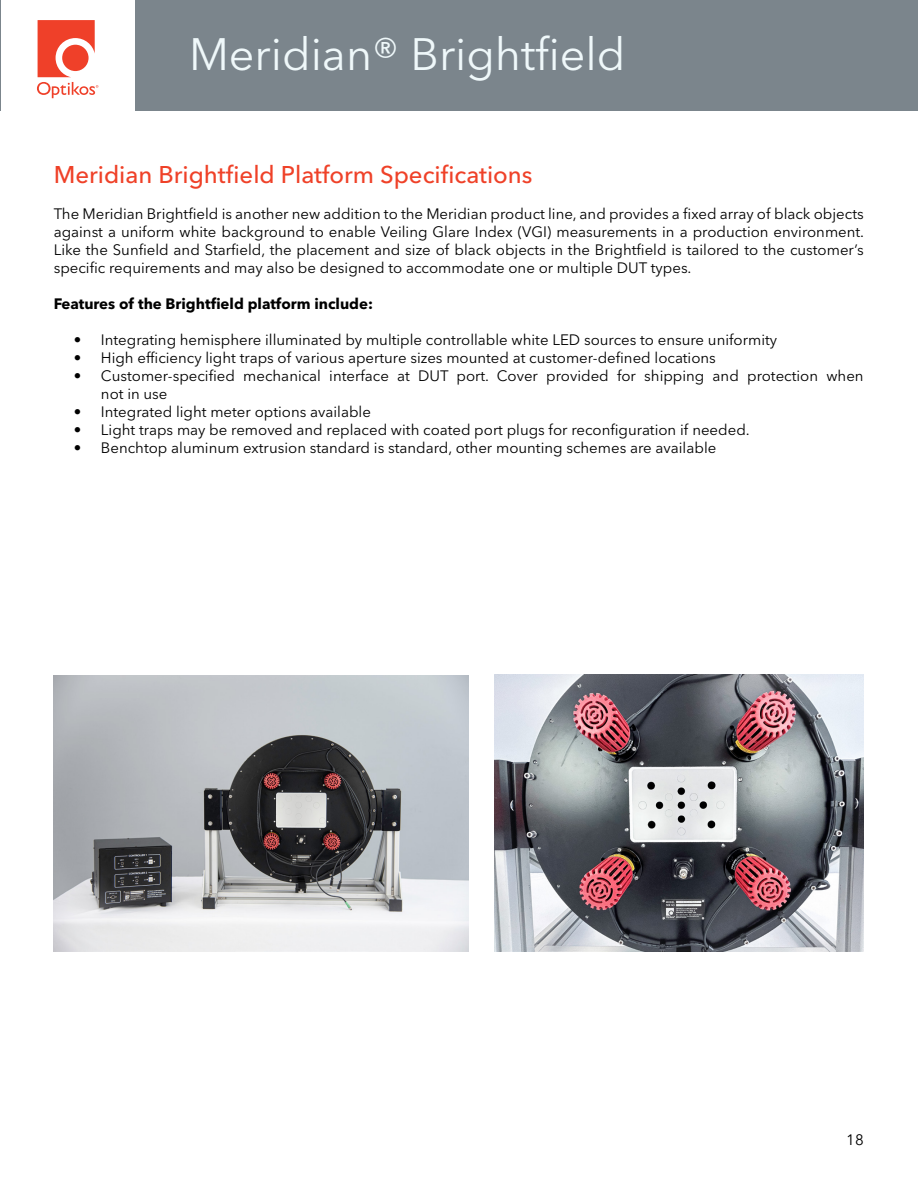
<style>
.page{position:relative;width:918px;height:1188px;background:#fff}
.page>*{position:absolute;margin:0;border:0;box-sizing:border-box;transform-origin:0 0}
.t1{font:45px "Avenir Next LT Pro";color:#eff8fa}
.t2{font:500 24px "Avenir Next LT Pro";color:#ef4128}
.t3{font:15px/18px "Avenir Next LT Pro";color:#000;text-align:justify}
.t4{font:700 15px "Avenir Next LT Pro";color:#000}
</style>
<div class="page">
<hr style="left:0;top:0;width:1px;height:110px;background:#7b858c">
<div style="left:136px;top:0;width:782px;height:110px;background:#7b858c"></div>
<svg style="left:37px;top:20px;width:61px;height:78px"></svg>
<img style="left:54px;top:675px;width:414px;height:277px">
<img style="left:494px;top:674px;width:370px;height:278px">
<h1 class="t1" style="left:189px;top:27px;width:438px">Meridian® Brightfield</h1>
<h2 class="t2" style="left:54px;top:161px;width:480px">Meridian Brightfield Platform Specifications</h2>
<p class="t3" style="left:54px;top:205px;width:812px">The Meridian Brightfield is another new addition to the Meridian product line, and provides a fixed array of black objects against a uniform white background to enable Veiling Glare Index (VGI) measurements in a production environment.<br>Like the Sunfield and Starfield, the placement and size of black objects in the Brightfield is tailored to the customer’s specific requirements and may also be designed to accommodate one or multiple DUT types.</p>
<p class="t4" style="left:54px;top:295px;width:321px">Features of the Brightfield platform include:</p>
<p class="t3" style="left:74px;top:331px;width:705px">• Integrating hemisphere illuminated by multiple controllable white LED sources to ensure uniformity</p>
<p class="t3" style="left:74px;top:349px;width:643px">• High efficiency light traps of various aperture sizes mounted at customer-defined locations</p>
<p class="t3" style="left:101px;top:367px;width:764px;text-indent:-27px">• Customer-specified mechanical interface at DUT port. Cover provided for shipping and protection when not in use</p>
<p class="t3" style="left:74px;top:403px;width:298px">• Integrated light meter options available</p>
<p class="t3" style="left:74px;top:421px;width:677px">• Light traps may be removed and replaced with coated port plugs for reconfiguration if needed.</p>
<p class="t3" style="left:74px;top:439px;width:644px">• Benchtop aluminum extrusion standard is standard, other mounting schemes are available</p>
<p class="t3" style="left:846px;top:1131px;width:19px">18</p>
</div>
